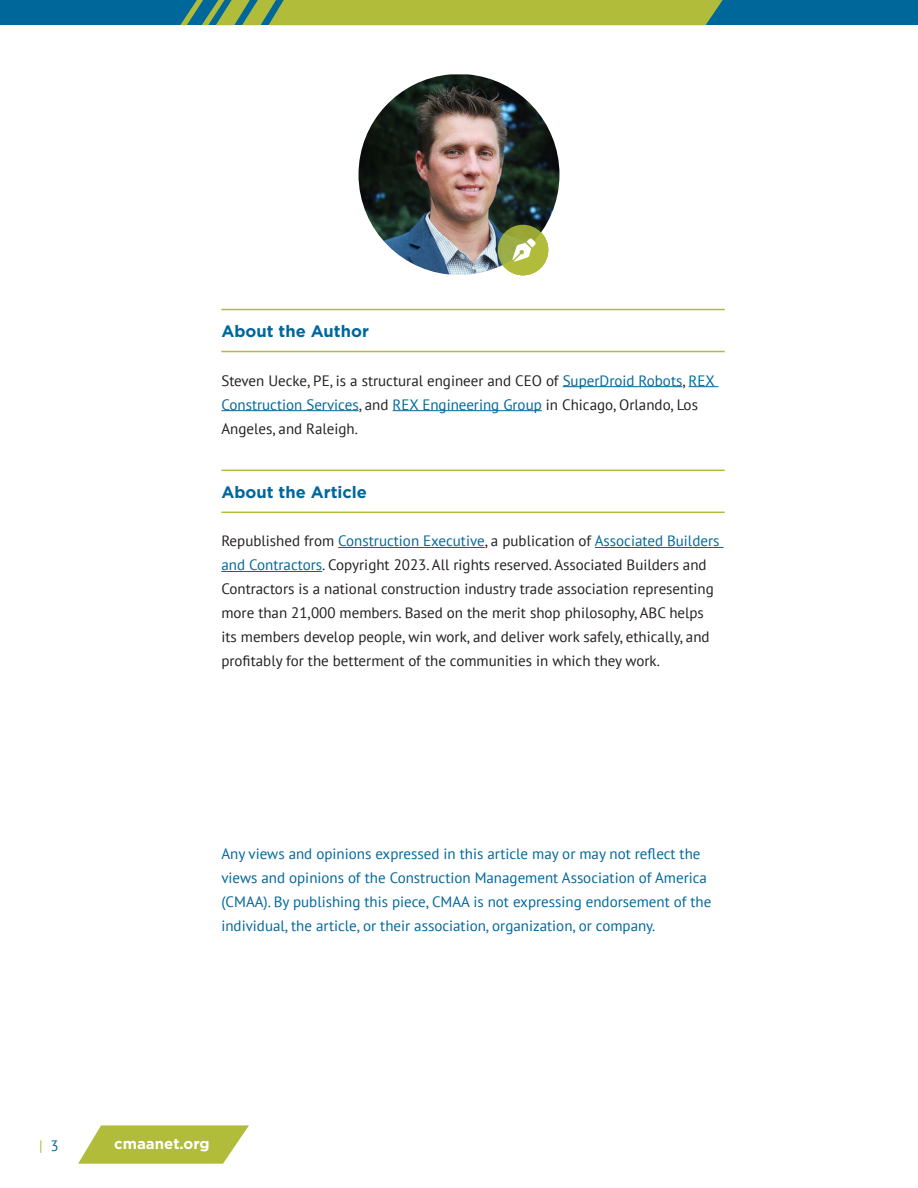
<style>
.page{position:relative;width:918px;height:1188px;background:#fff}
.page>*{position:absolute;margin:0;border:0;box-sizing:border-box;transform-origin:0 0}
.Heading_2{font:700 16.5px "Gotham";color:#00679b}
.BodyText{font:15px/24px "PT Sans";color:#231f20}
.Heading_4{font:15px/24px "PT Sans";color:#00679b}
.t1{font:700 15px "Gotham";color:#fff}
.t2{font:15px "PT Sans";color:#b0bc3a}
.s1{color:#00679b}
</style>
<div class="page">
<svg style="left:78px;top:1125px;width:171px;height:39px;background:#bcc659"></svg>
<div style="left:0;top:0;width:918px;height:25px;background:#00679b"></div>
<svg style="left:180px;top:0;width:543px;height:25px;background:#9db343"></svg>
<hr style="left:221px;top:309px;width:504px;height:1px;background:#b0bc3a">
<hr style="left:221px;top:351px;width:504px;height:1px;background:#b0bc3a">
<hr style="left:563px;top:386px;width:119px;height:1px;background:#00679b">
<svg style="left:689px;top:386px;width:29px;height:1px"></svg>
<hr style="left:221px;top:410px;width:138px;height:1px;background:#00679b">
<hr style="left:393px;top:410px;width:149px;height:1px;background:#00679b">
<hr style="left:221px;top:470px;width:504px;height:1px;background:#b0bc3a">
<hr style="left:221px;top:512px;width:504px;height:1px;background:#b0bc3a">
<hr style="left:338px;top:547px;width:147px;height:1px;background:#00679b">
<hr style="left:595px;top:547px;width:128px;height:1px;background:#00679b">
<hr style="left:221px;top:571px;width:101px;height:1px;background:#00679b">
<img style="left:359px;top:74px;width:200px;height:201px">
<svg style="left:498px;top:225px;width:50px;height:50px"></svg>
<svg style="left:503px;top:232px;width:45px;height:43px"></svg>
<p class="Heading_2" style="left:221px;top:320px;width:149px">About the Author</p>
<p class="BodyText" style="left:221px;top:368px;width:495px">Steven Uecke, PE, is a structural engineer and CEO of <span class="s1">SuperDroid Robots</span>, <span class="s1">REX<br>Construction Services</span>, and <span class="s1">REX Engineering Group</span> in Chicago, Orlando, Los<br>Angeles, and Raleigh.</p>
<p class="Heading_2" style="left:221px;top:481px;width:147px">About the Article</p>
<p class="BodyText" style="left:221px;top:529px;width:500px">Republished from <span class="s1">Construction Executive</span>, a publication of <span class="s1">Associated Builders and Contractors</span>. Copyright 2023. All rights reserved. Associated Builders and Contractors is a national construction industry trade association representing more than 21,000 members. Based on the merit shop philosophy, ABC helps its members develop people, win work, and deliver work safely, ethically, and profitably for the betterment of the communities in which they work.</p>
<p class="Heading_4" style="left:221px;top:841px;width:492px">Any views and opinions expressed in this article may or may not reflect the views and opinions of the Construction Management Association of America (CMAA). By publishing this piece, CMAA is not expressing endorsement of the individual, the article, or their association, organization, or company.</p>
<p class="t2" style="left:39px;top:1136px;width:21px">| <span class="s1">3</span></p>
<p class="t1" style="left:114px;top:1134px;width:97px">cmaanet.org</p>
</div>
